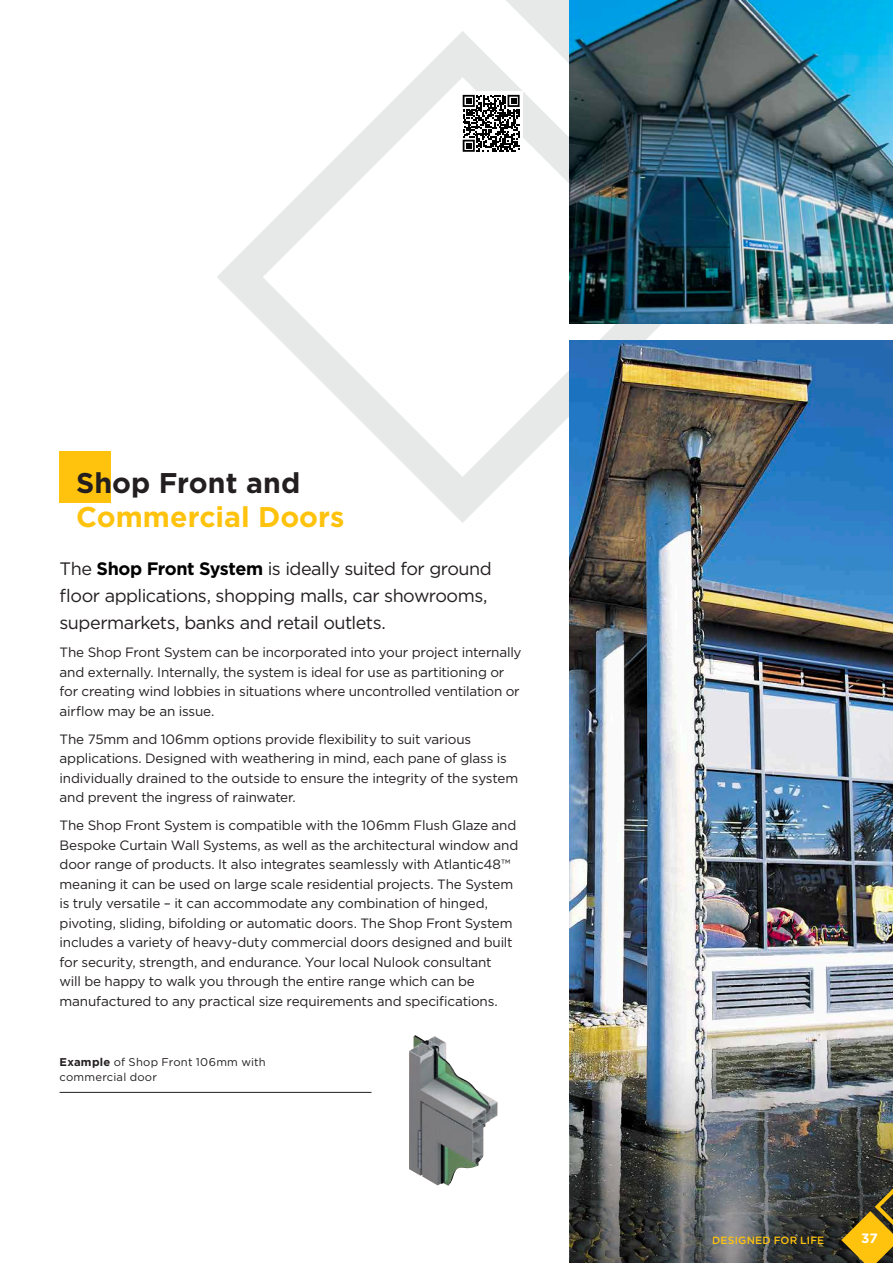
<style>
.page{position:relative;width:893px;height:1263px;background:#fff}
.page>*{position:absolute;margin:0;border:0;box-sizing:border-box;transform-origin:0 0}
.t1{font:700 28.5px "Gotham";color:#ffc20d}
.t2{font:700 28.5px "Gotham";color:#231f20}
.t3{font:18px/27px "Gotham";letter-spacing:-.03em;color:#231f20}
.t4{font:13.5px/19.5px "Gotham";letter-spacing:-.015em;color:#231f20}
.t5{font:700 13.5px "Gotham";color:#fff}
.t6{font:11.25px/15px "Gotham";letter-spacing:.02em;color:#231f20}
.t7{font:500 10.5px "Gotham";letter-spacing:.02em;color:#ffc20d}
.s1{font-weight:700;color:#000}
.s2{font-weight:700}
</style>
<div class="page">
<svg style="left:506px;top:0;width:64px;height:31px;fill:#e7e8e8"></svg>
<svg style="left:217px;top:31px;width:492px;height:492px"></svg>
<img style="left:570px;top:340px;width:323px;height:717px">
<img style="left:570px;top:0;width:323px;height:323px">
<img style="left:409px;top:1035px;width:88px;height:151px">
<div style="left:60px;top:452px;width:51px;height:51px;background:#ffc20d"></div>
<img style="left:570px;top:1057px;width:323px;height:206px">
<hr style="left:60px;top:1092px;width:311px;height:1px;background:#231f20">
<div style="left:459px;top:91px;width:64px;height:64px;background:#fff"></div>
<svg style="left:463px;top:95px;width:57px;height:57px"></svg>
<svg style="left:841px;top:1178px;width:52px;height:85px;background:#80681f"></svg>
<h1 class="t2" style="left:76px;top:464px;width:226px">Shop Front and</h1>
<h1 class="t1" style="left:76px;top:498px;width:270px">Commercial Doors</h1>
<h2 class="t3" style="left:60px;top:555px;width:434px">The <span class="s1">Shop Front System</span> is ideally suited for ground floor applications, shopping malls, car showrooms, supermarkets, banks and retail outlets.</h2>
<p class="t4" style="left:60px;top:642px;width:463px">The Shop Front System can be incorporated into your project internally and externally. Internally, the system is ideal for use as partitioning or for creating wind lobbies in situations where uncontrolled ventilation or airflow may be an issue.</p>
<p class="t4" style="left:60px;top:729px;width:460px">The 75mm and 106mm options provide flexibility to suit various applications. Designed with weathering in mind, each pane of glass is individually drained to the outside to ensure the integrity of the system and prevent the ingress of rainwater.</p>
<p class="t4" style="left:60px;top:815px;width:460px">The Shop Front System is compatible with the 106mm Flush Glaze and Bespoke Curtain Wall Systems, as well as the architectural window and door range of products. It also integrates seamlessly with Atlantic48™ meaning it can be used on large scale residential projects. The System is truly versatile – it can accommodate any combination of hinged, pivoting, sliding, bifolding or automatic doors. The Shop Front System includes a variety of heavy-duty commercial doors designed and built for security, strength, and endurance. Your local Nulook consultant<br>will be happy to walk you through the entire range which can be manufactured to any practical size requirements and specifications.</p>
<p class="t6" style="left:60px;top:1054px;width:208px"><span class="s2">Example</span> of Shop Front 106mm with commercial door</p>
<p class="t7" style="left:712px;top:1233px;width:114px">DESIGNED FOR LIFE</p>
<p class="t5" style="left:861px;top:1229px;width:18px">37</p>
</div>
